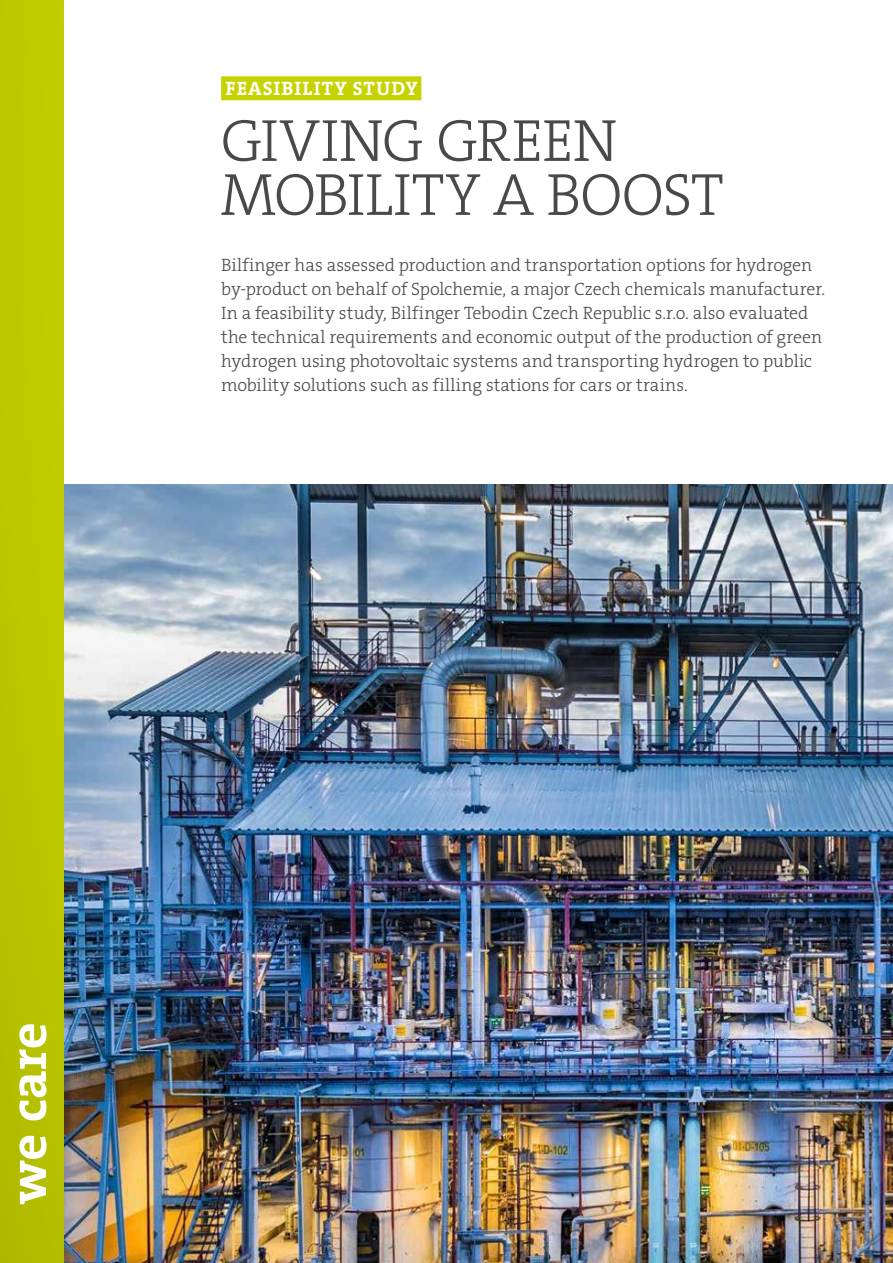
<style>
.page{position:relative;width:893px;height:1263px;background:#fff}
.page>*{position:absolute;margin:0;border:0;box-sizing:border-box;transform-origin:0 0}
.t1{font:300 60px/54px "The Serif W3";letter-spacing:-.02em;color:#494948}
.t2{font:700 52.5px "The Serif W7";letter-spacing:-.01em;color:#fff}
.t3{font:700 19.5px "The Serif W7";letter-spacing:.06em;color:#fff}
.t4{font:300 18px/24px "The Serif W3";letter-spacing:-.005em;color:#494948}
</style>
<div class="page">
<img style="left:64px;top:485px;width:829px;height:778px">
<div style="left:221px;top:76px;width:200px;height:24px;background:#c7d300"></div>
<div style="left:0;top:0;width:64px;height:1263px;background:#bcc800"></div>
<p class="t3" style="left:225px;top:76px;width:194px">FEASIBILITY STUDY</p>
<h1 class="t1" style="left:220px;top:114px;width:505px">GIVING GREEN<br>MOBILITY A BOOST</h1>
<p class="t4" style="left:221px;top:253px;width:606px">Bilfinger has assessed production and transportation options for hydrogen by-product on behalf of Spolchemie, a major Czech chemicals manufacturer.<br>In a feasibility study, Bilfinger Tebodin Czech Republic s.r.o. also evaluated the technical requirements and economic output of the production of green hydrogen using photovoltaic systems and transporting hydrogen to public mobility solutions such as filling stations for cars or trains.</p>
<h2 class="t2" style="left:-5px;top:1204px;width:184px;rotate:-90deg">we care</h2>
<h2 class="t2" style="left:-5px;top:1070px;width:35px;rotate:-90deg">n</h2>
</div>
